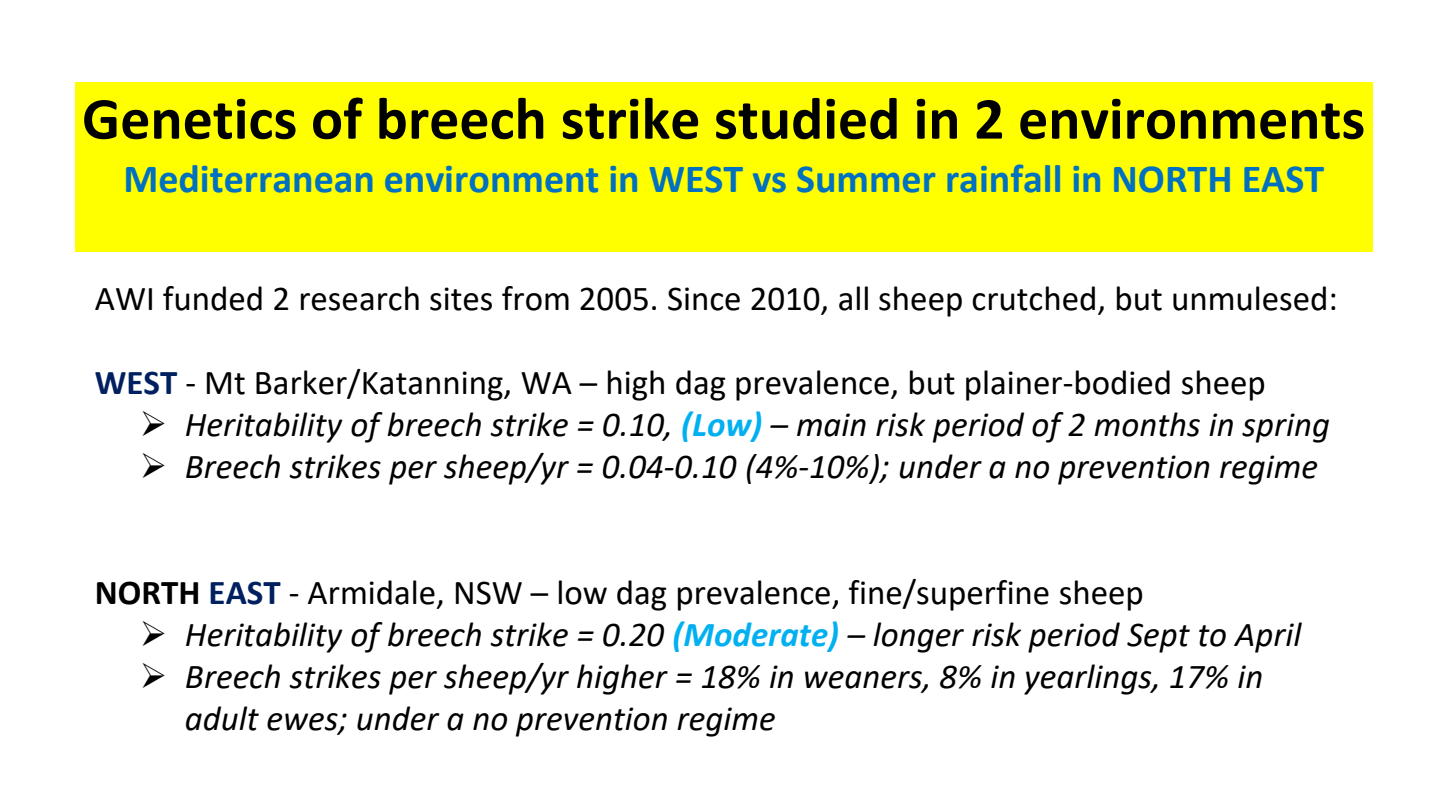
<style>
.page{position:relative;width:1440px;height:810px;background:#fff}
.page>*{position:absolute;margin:0;border:0;box-sizing:border-box;transform-origin:0 0}
.t1{font:700 60px "Calibri";color:#000}
.t2{font:700 40px "Calibri";color:#0070c0}
.t3{font:italic 35px/42px "Calibri";color:#000}
.t4{font:35px "Calibri";color:#000}
.s1{font-weight:700;color:#002060}
.s2{font-weight:700;color:#00b0f0}
.s3{font-weight:700}
</style>
<div class="page">
<div style="left:75px;top:82px;width:1297px;height:170px;background:#ff0"></div>
<h2 class="t1" style="left:82px;top:76px;width:1285px">Genetics of breech strike studied in 2 environments</h2>
<h2 class="t2" style="left:123px;top:150px;width:1202px">Mediterranean environment in WEST vs Summer rainfall in NORTH EAST</h2>
<p class="t4" style="left:95px;top:274px;width:1245px">AWI funded 2 research sites from 2005. Since 2010, all sheep crutched, but unmulesed:</p>
<p class="t4" style="left:95px;top:358px;width:1173px"><span class="s1">WEST</span> - Mt Barker/Katanning, WA – high dag prevalence, but plainer-bodied sheep</p>
<p class="t3" style="left:140px;top:402px;width:1192px">➢ Heritability of breech strike = 0.10, <span class="s2">(Low)</span> – main risk period of 2 months in spring</p>
<p class="t3" style="left:140px;top:444px;width:1180px">➢ Breech strikes per sheep/yr = 0.04-0.10 (4%-10%); under a no prevention regime</p>
<p class="t4" style="left:95px;top:568px;width:1051px"><span class="s3">NORTH</span> <span class="s1">EAST</span> - Armidale, NSW – low dag prevalence, fine/superfine sheep</p>
<p class="t3" style="left:140px;top:612px;width:1163px">➢ Heritability of breech strike = 0.20 <span class="s2">(Moderate)</span> – longer risk period Sept to April</p>
<p class="t3" style="left:185px;top:654px;width:1080px;text-indent:-45px">➢ Breech strikes per sheep/yr higher = 18% in weaners, 8% in yearlings, 17% in adult ewes; under a no prevention regime</p>
</div>
